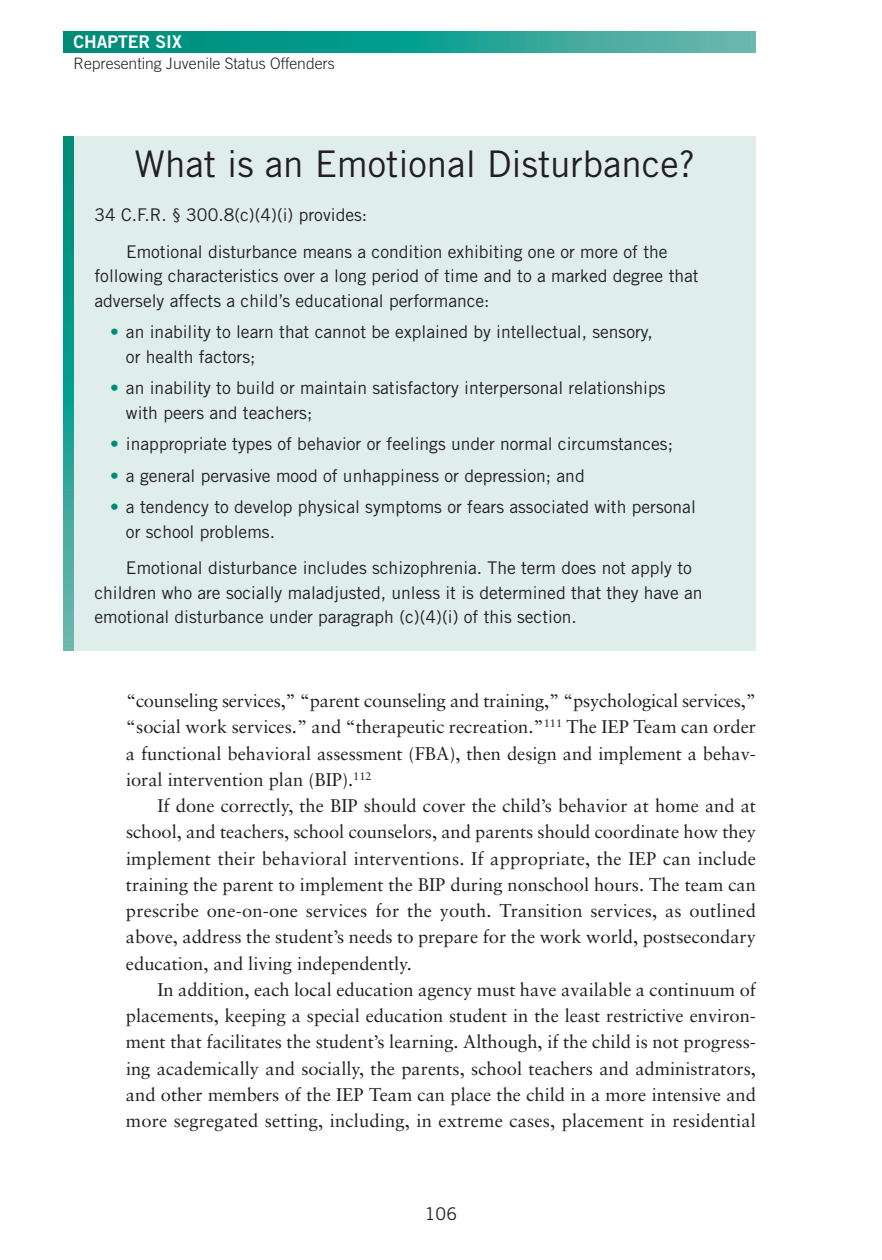
<style>
.page{position:relative;width:882px;height:1260px;background:#fff}
.page>*{position:absolute;margin:0;border:0;box-sizing:border-box;transform-origin:0 0}
.t1{font:36.75px "Trade Gothic";color:#231f20}
.t2{font:18.38px/26.2px "Sabon";color:#231f20;text-align:justify}
.t3{font:17.5px/24.5px "Trade Gothic";color:#231f20}
.t4{font:17.5px "Trade Gothic Bold Two";color:#fff}
.t5{font:300 15.75px "Trade Gothic";color:#231f20}
.s1{color:#008b77}
</style>
<div class="page">
<svg style="left:63px;top:32px;width:693px;height:20px;background:#1f9f91"></svg>
<div style="left:63px;top:136px;width:693px;height:515px;background:#dfeeeb"></div>
<svg style="left:63px;top:136px;width:11px;height:515px;background:#1f9f91"></svg>
<p class="t4" style="left:74px;top:35px;width:110px">CHAPTER SIX</p>
<p class="t5" style="left:74px;top:58px;width:263px">Representing Juvenile Status Offenders</p>
<h1 class="t1" style="left:134px;top:150px;width:562px">What is an Emotional Disturbance?</h1>
<p class="t3" style="left:126px;top:198px;width:543px;line-height:36.8px;text-indent:-32px">34 C.F.R. § 300.8(c)(4)(i) provides:<br>Emotional disturbance means a condition exhibiting one or more of the</p>
<p class="t3" style="left:94px;top:265px;width:606px">following characteristics over a long period of time and to a marked degree that adversely affects a child’s educational performance:</p>
<p class="t3" style="left:126px;top:321px;width:528px;text-indent:-16px"><span class="s1">•</span> an inability to learn that cannot be explained by intellectual, sensory, or health factors;</p>
<p class="t3" style="left:126px;top:377px;width:541px;text-indent:-16px"><span class="s1">•</span> an inability to build or maintain satisfactory interpersonal relationships with peers and teachers;</p>
<p class="t3" style="left:110px;top:433px;width:564px"><span class="s1">•</span> inappropriate types of behavior or feelings under normal circumstances;</p>
<p class="t3" style="left:110px;top:465px;width:476px"><span class="s1">•</span> a general pervasive mood of unhappiness or depression; and</p>
<p class="t3" style="left:126px;top:496px;width:571px;text-indent:-16px"><span class="s1">•</span> a tendency to develop physical symptoms or fears associated with personal or school problems.</p>
<p class="t3" style="left:94px;top:557px;width:610px;text-indent:31px">Emotional disturbance includes schizophrenia. The term does not apply to children who are socially maladjusted, unless it is determined that they have an emotional disturbance under paragraph (c)(4)(i) of this section.</p>
<p class="t2" style="left:126px;top:689px;width:632px">“counseling services,” “parent counseling and training,” “psychological services,” “social work services.” and “therapeutic recreation.”<sup>111</sup> The IEP Team can order a functional behavioral assessment (FBA), then design and implement a behav&shy;ioral intervention plan (BIP).<sup>112</sup></p>
<p class="t2" style="left:126px;top:794px;width:632px;text-indent:32px">If done correctly, the BIP should cover the child’s behavior at home and at school, and teachers, school counselors, and parents should coordinate how they implement their behavioral interventions. If appropriate, the IEP can include training the parent to implement the BIP during nonschool hours. The team can prescribe one-on-one services for the youth. Transition services, as outlined above, address the student’s needs to prepare for the work world, postsecondary education, and living independently.</p>
<p class="t2" style="left:126px;top:978px;width:632px;text-indent:31px">In addition, each local education agency must have available a continuum of placements, keeping a special education student in the least restrictive environ&shy;ment that facilitates the student’s learning. Although, if the child is not progress&shy;ing academically and socially, the parents, school teachers and administrators, and other members of the IEP Team can place the child in a more intensive and more segregated setting, including, in extreme cases, placement in residential</p>
<p class="t3" style="left:425px;top:1203px;width:34px">106</p>
</div>
